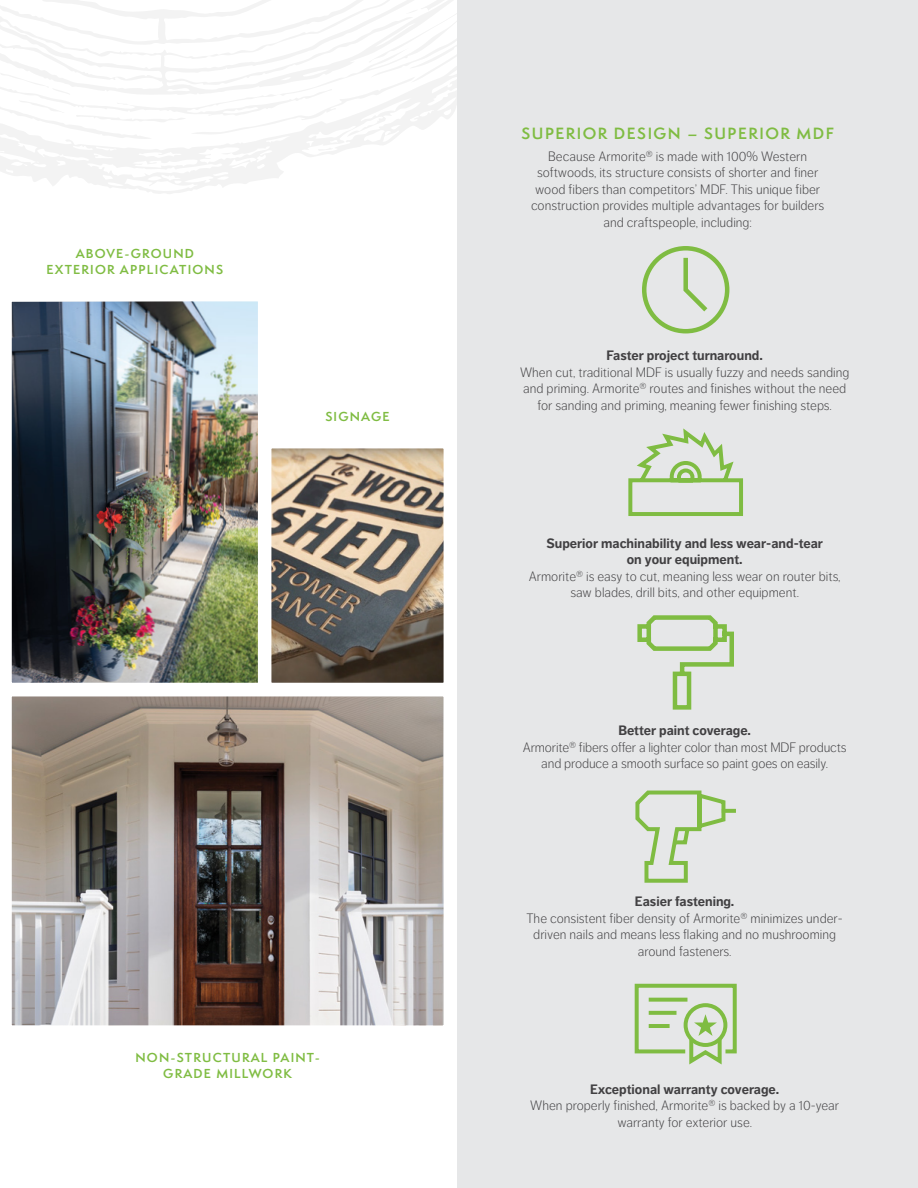
<style>
.page{position:relative;width:918px;height:1188px;background:#fff}
.page>*{position:absolute;margin:0;border:0;box-sizing:border-box;transform-origin:0 0}
.t1{font:600 15px "Semplicita Pro";letter-spacing:.1em;color:#7fbc42}
.t2{font:300 13.5px/16.5px "Dagny Pro";color:#414042;text-align:center}
.t3{font:700 13.5px/16.5px "Dagny Pro";color:#414042;text-align:center}
.t4{font:600 12px/16.5px "Semplicita Pro";letter-spacing:.1em;color:#7fbc42;text-align:center}
</style>
<div class="page">
<svg style="left:0;top:139px;width:393px;height:55px"></svg>
<svg style="left:0;top:0;width:457px;height:139px"></svg>
<svg style="left:318px;top:147px;width:15px;height:5px"></svg>
<img style="left:13px;top:697px;width:430px;height:327px">
<div style="left:2px;top:686px;width:452px;height:349px;border:10px solid #fff"></div>
<img style="left:13px;top:302px;width:244px;height:380px">
<div style="left:2px;top:291px;width:266px;height:402px;border:10px solid #fff"></div>
<img style="left:272px;top:449px;width:171px;height:233px">
<div style="left:457px;top:0;width:461px;height:1188px;background:#e6e7e8"></div>
<svg style="left:628px;top:428px;width:115px;height:88px"></svg>
<svg style="left:728px;top:809px;width:6px;height:4px"></svg>
<svg style="left:635px;top:790px;width:93px;height:93px"></svg>
<svg style="left:634px;top:983px;width:103px;height:82px"></svg>
<svg style="left:637px;top:615px;width:97px;height:95px"></svg>
<svg style="left:642px;top:246px;width:88px;height:88px"></svg>
<p class="t4" style="left:47px;top:245px;width:178px">ABOVE-GROUND<br>EXTERIOR APPLICATIONS</p>
<p class="t4" style="left:325px;top:408px;width:66px">SIGNAGE</p>
<p class="t4" style="left:135px;top:1049px;width:186px">NON-STRUCTURAL PAINT-<br>GRADE MILLWORK</p>
<p class="t1" style="left:522px;top:122px;width:314px">SUPERIOR DESIGN – SUPERIOR MDF</p>
<p class="t2" style="left:531px;top:148px;width:295px">Because Armorite® is made with 100% Western softwoods, its structure consists of shorter and finer wood fibers than competitors’ MDF. This unique fiber construction provides multiple advantages for builders and craftspeople, including:</p>
<p class="t3" style="left:607px;top:347px;width:158px">Faster project turnaround.</p>
<p class="t2" style="left:520px;top:364px;width:331px">When cut, traditional MDF is usually fuzzy and needs sanding and priming. Armorite® routes and finishes without the need for sanding and priming, meaning fewer finishing steps.</p>
<p class="t3" style="left:546px;top:535px;width:278px">Superior machinability and less wear-and-tear on your equipment.</p>
<p class="t2" style="left:529px;top:568px;width:313px">Armorite® is easy to cut, meaning less wear on router bits, saw blades, drill bits, and other equipment.</p>
<p class="t3" style="left:618px;top:722px;width:134px">Better paint coverage.</p>
<p class="t2" style="left:523px;top:739px;width:325px">Armorite® fibers offer a lighter color than most MDF products and produce a smooth surface so paint goes on easily.</p>
<p class="t3" style="left:635px;top:893px;width:101px">Easier fastening.</p>
<p class="t2" style="left:526px;top:910px;width:318px">The consistent fiber density of Armorite® minimizes under&shy;driven nails and means less flaking and no mushrooming around fasteners.</p>
<p class="t3" style="left:590px;top:1081px;width:191px">Exceptional warranty coverage.</p>
<p class="t2" style="left:530px;top:1097px;width:310px">When properly finished, Armorite® is backed by a 10-year warranty for exterior use.</p>
</div>
